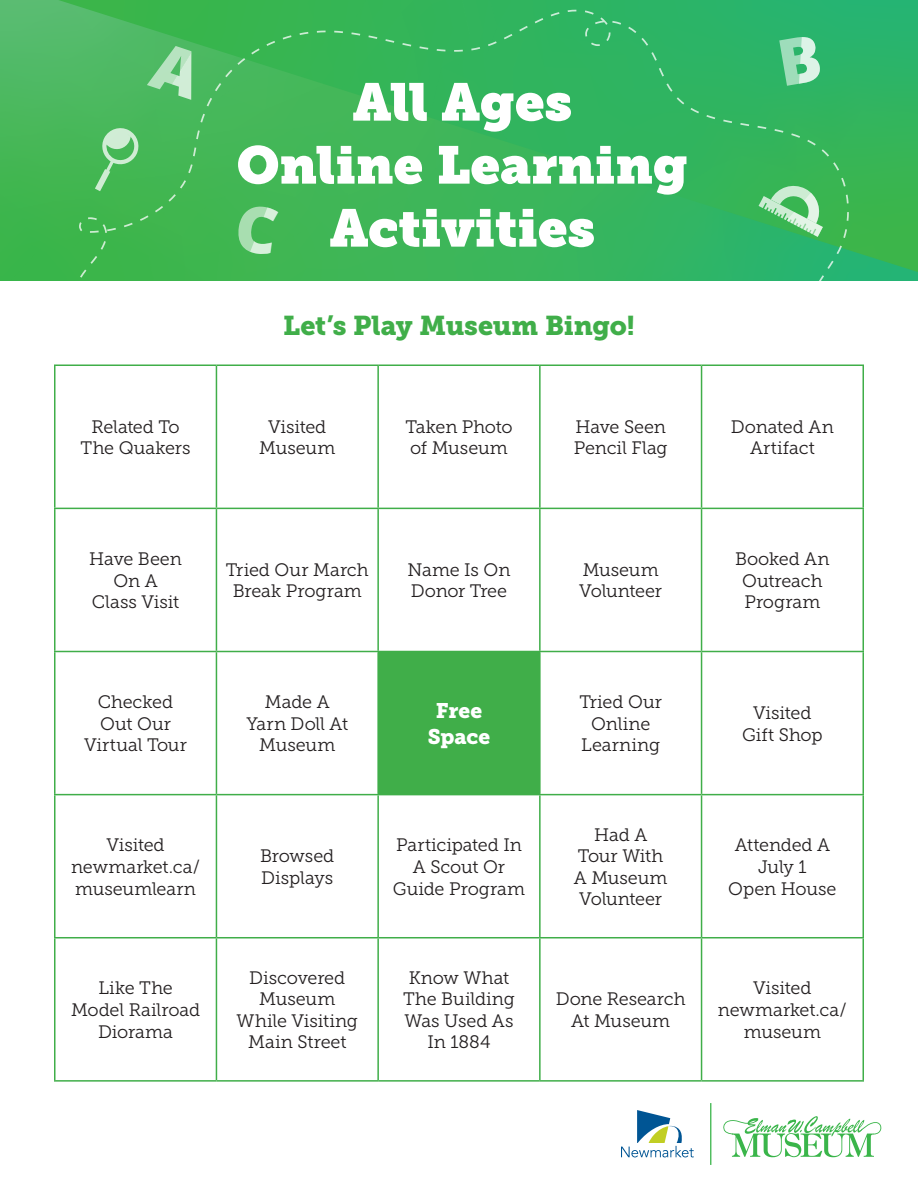
<style>
.page{position:relative;width:918px;height:1188px;background:#fff}
.page>*{position:absolute;margin:0;border:0;box-sizing:border-box;transform-origin:0 0}
.t1{font:52.5px/63px "Museo Slab";color:#fff;text-align:center}
.t2{font:27px "Museo Slab 900";letter-spacing:-.005em;color:#40ae49}
.t3{font:21px/25.2px "Museo Slab 900";letter-spacing:-.005em;color:#fff;text-align:center}
.t4{font:18px/21.6px "Museo Slab 300";letter-spacing:-.005em;color:#231f20;text-align:center}
</style>
<div class="page">
<svg style="left:0;top:0;width:918px;height:281px;background:#45b75a"></svg>
<svg style="left:58px;top:0;width:860px;height:272px;background:#34b45c"></svg>
<svg style="left:72px;top:10px;width:777px;height:271px;background:#39b55b"></svg>
<svg style="left:759px;top:186px;width:64px;height:51px;background:#77cc8d"></svg>
<svg style="left:779px;top:37px;width:41px;height:49px;background:#8bd6ac"></svg>
<svg style="left:238px;top:207px;width:40px;height:47px;background:#7bcc87"></svg>
<svg style="left:95px;top:128px;width:43px;height:63px;background:#70c77c"></svg>
<svg style="left:147px;top:46px;width:44px;height:54px;background:#87d095"></svg>
<svg style="left:621px;top:1110px;width:73px;height:47px"></svg>
<svg style="left:723px;top:1116px;width:159px;height:41px"></svg>
<hr style="left:710px;top:1103px;width:1px;height:62px;background:#3ab54a">
<div style="left:378px;top:651px;width:162px;height:144px;background:#40ae49"></div>
<hr style="left:54px;top:364px;width:162px;height:2px;background:#40ae49">
<hr style="left:54px;top:366px;width:2px;height:142px;background:#40ae49">
<hr style="left:216px;top:364px;width:162px;height:2px;background:#40ae49">
<hr style="left:216px;top:366px;width:1px;height:142px;background:#40ae49">
<hr style="left:378px;top:364px;width:162px;height:2px;background:#40ae49">
<hr style="left:377px;top:366px;width:2px;height:142px;background:#40ae49">
<hr style="left:540px;top:364px;width:162px;height:2px;background:#40ae49">
<hr style="left:539px;top:366px;width:2px;height:142px;background:#40ae49">
<hr style="left:702px;top:364px;width:162px;height:2px;background:#40ae49">
<hr style="left:701px;top:366px;width:1px;height:142px;background:#40ae49">
<hr style="left:862px;top:366px;width:2px;height:142px;background:#40ae49">
<hr style="left:54px;top:508px;width:162px;height:1px;background:#40ae49">
<hr style="left:54px;top:509px;width:2px;height:142px;background:#40ae49">
<hr style="left:216px;top:508px;width:162px;height:1px;background:#40ae49">
<hr style="left:216px;top:509px;width:1px;height:142px;background:#40ae49">
<hr style="left:378px;top:508px;width:162px;height:1px;background:#40ae49">
<hr style="left:377px;top:509px;width:2px;height:142px;background:#40ae49">
<hr style="left:540px;top:508px;width:162px;height:1px;background:#40ae49">
<hr style="left:539px;top:509px;width:2px;height:142px;background:#40ae49">
<hr style="left:702px;top:508px;width:162px;height:1px;background:#40ae49">
<hr style="left:701px;top:509px;width:1px;height:142px;background:#40ae49">
<hr style="left:862px;top:509px;width:2px;height:142px;background:#40ae49">
<hr style="left:54px;top:651px;width:162px;height:1px;background:#40ae49">
<hr style="left:54px;top:652px;width:2px;height:142px;background:#40ae49">
<hr style="left:216px;top:651px;width:162px;height:1px;background:#40ae49">
<hr style="left:216px;top:652px;width:1px;height:142px;background:#40ae49">
<hr style="left:377px;top:652px;width:2px;height:142px;background:#40ae49">
<hr style="left:540px;top:651px;width:162px;height:1px;background:#40ae49">
<hr style="left:539px;top:652px;width:2px;height:142px;background:#40ae49">
<hr style="left:702px;top:651px;width:162px;height:1px;background:#40ae49">
<hr style="left:701px;top:652px;width:1px;height:142px;background:#40ae49">
<hr style="left:862px;top:652px;width:2px;height:142px;background:#40ae49">
<hr style="left:54px;top:794px;width:162px;height:1px;background:#40ae49">
<hr style="left:54px;top:795px;width:2px;height:142px;background:#40ae49">
<hr style="left:216px;top:794px;width:162px;height:1px;background:#40ae49">
<hr style="left:216px;top:795px;width:1px;height:142px;background:#40ae49">
<hr style="left:377px;top:795px;width:2px;height:142px;background:#40ae49">
<hr style="left:540px;top:794px;width:162px;height:1px;background:#40ae49">
<hr style="left:539px;top:795px;width:2px;height:142px;background:#40ae49">
<hr style="left:702px;top:794px;width:162px;height:1px;background:#40ae49">
<hr style="left:701px;top:795px;width:1px;height:142px;background:#40ae49">
<hr style="left:862px;top:795px;width:2px;height:142px;background:#40ae49">
<hr style="left:54px;top:937px;width:162px;height:1px;background:#40ae49">
<hr style="left:54px;top:938px;width:2px;height:142px;background:#40ae49">
<hr style="left:216px;top:937px;width:162px;height:1px;background:#40ae49">
<hr style="left:216px;top:938px;width:1px;height:142px;background:#40ae49">
<hr style="left:378px;top:937px;width:162px;height:1px;background:#40ae49">
<hr style="left:377px;top:938px;width:2px;height:142px;background:#40ae49">
<hr style="left:540px;top:937px;width:162px;height:1px;background:#40ae49">
<hr style="left:539px;top:938px;width:2px;height:142px;background:#40ae49">
<hr style="left:702px;top:937px;width:162px;height:1px;background:#40ae49">
<hr style="left:701px;top:938px;width:1px;height:142px;background:#40ae49">
<hr style="left:862px;top:938px;width:2px;height:142px;background:#40ae49">
<hr style="left:54px;top:1080px;width:162px;height:2px;background:#40ae49">
<hr style="left:216px;top:1080px;width:162px;height:2px;background:#40ae49">
<hr style="left:378px;top:1080px;width:162px;height:2px;background:#40ae49">
<hr style="left:540px;top:1080px;width:162px;height:2px;background:#40ae49">
<hr style="left:702px;top:1080px;width:162px;height:2px;background:#40ae49">
<p class="t1" style="left:237px;top:71px;width:453px">All Ages<br>Online Learning<br>Activities</p>
<p class="t2" style="left:283px;top:310px;width:353px">Let’s Play Museum Bingo!</p>
<p class="t4" style="left:81px;top:416px;width:111px">Related To<br>The Quakers</p>
<p class="t4" style="left:259px;top:416px;width:78px">Visited<br>Museum</p>
<p class="t4" style="left:405px;top:416px;width:109px;text-align:left">Taken Photo of Museum</p>
<p class="t4" style="left:574px;top:416px;width:95px;text-align:left">Have Seen<br>Pencil Flag</p>
<p class="t4" style="left:731px;top:416px;width:104px">Donated An<br>Artifact</p>
<p class="t4" style="left:89px;top:548px;width:94px">Have Been<br>On A<br>Class Visit</p>
<p class="t4" style="left:226px;top:559px;width:144px">Tried Our March<br>Break Program</p>
<p class="t4" style="left:408px;top:559px;width:104px;text-align:left">Name Is On<br>Donor Tree</p>
<p class="t4" style="left:579px;top:559px;width:84px;text-align:left">Museum<br>Volunteer</p>
<p class="t4" style="left:735px;top:548px;width:96px">Booked An<br>Outreach<br>Program</p>
<p class="t4" style="left:84px;top:691px;width:104px">Checked<br>Out Our<br>Virtual Tour</p>
<p class="t4" style="left:246px;top:691px;width:103px">Made A<br>Yarn Doll At<br>Museum</p>
<p class="t3" style="left:428px;top:699px;width:64px">Free<br>Space</p>
<p class="t4" style="left:579px;top:691px;width:84px">Tried Our<br>Online<br>Learning</p>
<p class="t4" style="left:742px;top:702px;width:82px">Visited<br>Gift Shop</p>
<p class="t4" style="left:106px;top:834px;width:60px">Visited</p>
<p class="t4" style="left:71px;top:856px;width:131px;text-align:left">newmarket.ca/ museumlearn</p>
<p class="t4" style="left:260px;top:845px;width:76px;text-align:left">Browsed<br>Displays</p>
<p class="t4" style="left:396px;top:834px;width:127px">Participated In</p>
<p class="t4" style="left:413px;top:856px;width:94px">A Scout Or</p>
<p class="t4" style="left:393px;top:878px;width:134px">Guide Program</p>
<p class="t4" style="left:71px;top:978px;width:131px">Like The<br>Model Railroad<br>Diorama</p>
<p class="t4" style="left:237px;top:967px;width:123px">Discovered<br>Museum<br>While Visiting<br>Main Street</p>
<p class="t4" style="left:403px;top:967px;width:113px">Know What<br>The Building<br>Was Used As<br>In 1884</p>
<p class="t4" style="left:574px;top:824px;width:95px">Had A<br>Tour With<br>A Museum<br>Volunteer</p>
<p class="t4" style="left:728px;top:834px;width:110px">Attended A<br>July 1<br>Open House</p>
<p class="t4" style="left:556px;top:988px;width:131px">Done Research<br>At Museum</p>
<p class="t4" style="left:718px;top:978px;width:131px">Visited newmarket.ca/ museum</p>
</div>
